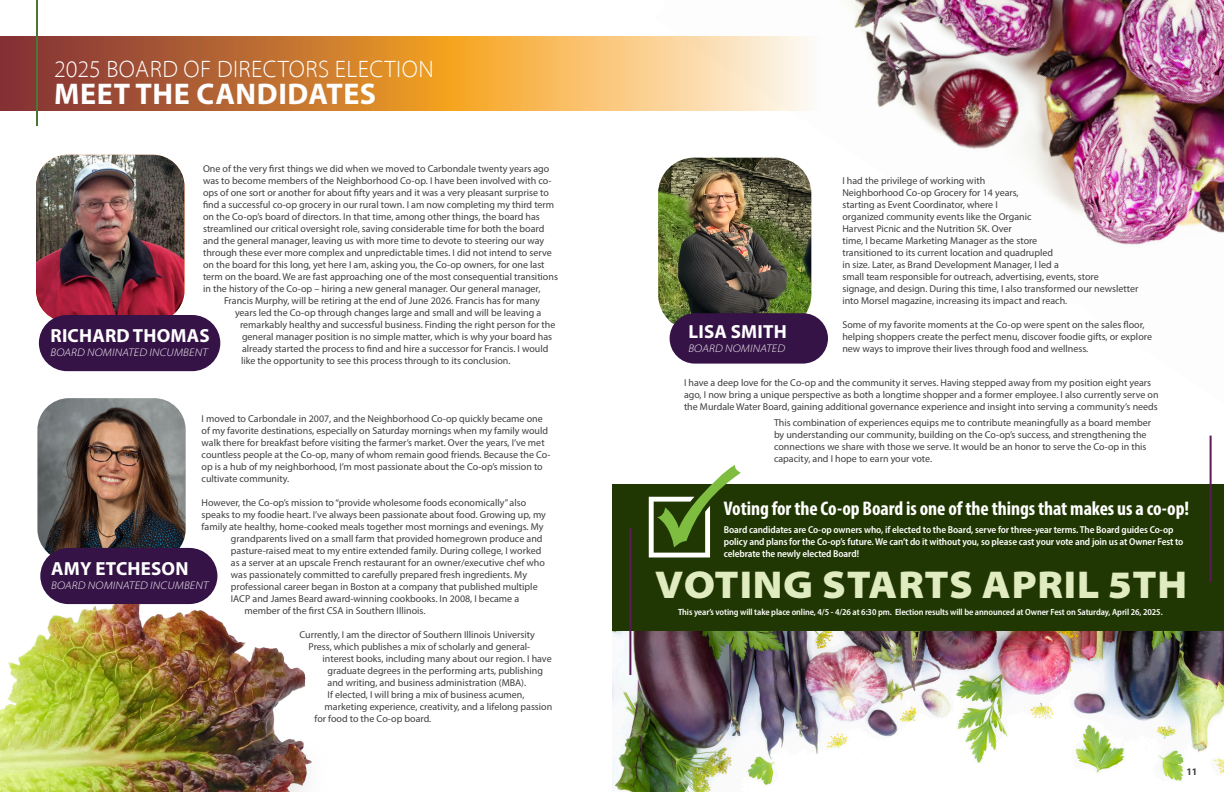
<style>
.page{position:relative;width:1224px;height:792px;background:#fff}
.page>*{position:absolute;margin:0;border:0;box-sizing:border-box;transform-origin:0 0}
.t1{font:900 semi-expanded 39px "Myriad Pro";letter-spacing:.02em;color:#e0ebc0}
.t2{font:700 30px "Myriad Pro";letter-spacing:.02em;color:#fff}
.t3{font:300 24px "Myriad Pro";letter-spacing:.02em;color:#fff}
.t4{font:700 condensed 19.8px "Myriad Pro";letter-spacing:-.005em;color:#fff}
.t5{font:700 19px "Myriad Pro";letter-spacing:.01em;color:#fff}
.t6{font:italic 300 semi-expanded 11px "Myriad Pro";letter-spacing:.02em;color:#fff}
.t7{font:10px/12px "Myriad Pro";color:#3e3e3f}
.t8{font:600 semi-condensed 10px/12px "Myriad Pro";letter-spacing:-.01em;color:#fff}
.t9{font:700 10px "Myriad Pro";color:#3e3e3f}
.t10{font:600 semi-condensed 9px "Myriad Pro";letter-spacing:-.01em;color:#fff}
</style>
<div class="page">
<img style="left:612px;top:631px;width:612px;height:161px">
<img style="left:37px;top:398px;width:149px;height:163px">
<img style="left:36px;top:155px;width:148px;height:167px">
<img style="left:654px;top:0;width:570px;height:363px">
<img style="left:0;top:583px;width:312px;height:209px">
<svg style="left:0;top:36px;width:916px;height:74px;background:#d49b65"></svg>
<div style="left:39px;top:315px;width:181px;height:56px;background:#361346;border-radius:28px"></div>
<div style="left:40px;top:548px;width:177px;height:56px;background:#361346;border-radius:28px"></div>
<hr style="left:36px;top:0;width:2px;height:126px;background:#4a7636">
<div style="left:612px;top:484px;width:612px;height:147px;background:#213703"></div>
<svg style="left:649px;top:465px;width:92px;height:92px"></svg>
<hr style="left:629px;top:528px;width:2px;height:147px;background:#5c1a57">
<hr style="left:1210px;top:436px;width:2px;height:146px;background:#5c1a57">
<img style="left:658px;top:158px;width:153px;height:172px">
<div style="left:670px;top:313px;width:158px;height:51px;background:#361346;border-radius:25px"></div>
<p class="t3" style="left:54px;top:54px;width:381px">2025 BOARD OF DIRECTORS ELECTION</p>
<p class="t2" style="left:54px;top:74px;width:323px">MEET THE CANDIDATES</p>
<p class="t7" style="left:203px;top:163px;width:348px">One of the very first things we did when we moved to Carbondale twenty years ago</p>
<p class="t7" style="left:203px;top:175px;width:350px">was to become members of the Neighborhood Co-op. I have been involved with co-</p>
<p class="t7" style="left:203px;top:187px;width:347px">ops of one sort or another for about fifty years and it was a very pleasant surprise to</p>
<p class="t7" style="left:203px;top:199px;width:353px">find a successful co-op grocery in our rural town. I am now completing my third term</p>
<p class="t7" style="left:203px;top:211px;width:338px">on the Co-op’s board of directors. In that time, among other things, the board has</p>
<p class="t7" style="left:203px;top:223px;width:343px">streamlined our critical oversight role, saving considerable time for both the board</p>
<p class="t7" style="left:203px;top:235px;width:343px">and the general manager, leaving us with more time to devote to steering our way</p>
<p class="t7" style="left:203px;top:247px;width:350px">through these ever more complex and unpredictable times. I did not intend to serve</p>
<p class="t7" style="left:203px;top:259px;width:343px">on the board for this long, yet here I am, asking you, the Co-op owners, for one last</p>
<p class="t7" style="left:203px;top:271px;width:356px">term on the board. We are fast approaching one of the most consequential transitions</p>
<p class="t7" style="left:203px;top:283px;width:339px">in the history of the Co-op – hiring a new general manager. Our general manager,</p>
<p class="t7" style="left:224px;top:295px;width:317px">Francis Murphy, will be retiring at the end of June 2026. Francis has for many</p>
<p class="t7" style="left:235px;top:307px;width:308px">years led the Co-op through changes large and small and will be leaving a</p>
<p class="t7" style="left:240px;top:319px;width:317px">remarkably healthy and successful business. Finding the right person for the</p>
<p class="t7" style="left:242px;top:331px;width:312px">general manager position is no simple matter, which is why your board has</p>
<p class="t7" style="left:242px;top:343px;width:308px">already started the process to find and hire a successor for Francis. I would</p>
<p class="t7" style="left:241px;top:355px;width:271px">like the opportunity to see this process through to its conclusion.</p>
<p class="t5" style="left:51px;top:323px;width:161px">RICHARD THOMAS</p>
<p class="t6" style="left:51px;top:345px;width:159px">BOARD NOMINATED INCUMBENT</p>
<p class="t7" style="left:202px;top:412px;width:350px">I moved to Carbondale in 2007, and the Neighborhood Co-op quickly became one of my favorite destinations, especially on Saturday mornings when my family would walk there for breakfast before visiting the farmer’s market. Over the years, I’ve met countless people at the Co-op, many of whom remain good friends. Because the Co&shy;op is a hub of my neighborhood, I’m most passionate about the Co-op’s mission to cultivate community.</p>
<p class="t7" style="left:202px;top:496px;width:326px">However, the Co-op’s mission to “provide wholesome foods economically” also</p>
<p class="t7" style="left:202px;top:508px;width:346px">speaks to my foodie heart. I’ve always been passionate about food. Growing up, my</p>
<p class="t7" style="left:202px;top:520px;width:343px">family ate healthy, home-cooked meals together most mornings and evenings. My</p>
<p class="t7" style="left:231px;top:532px;width:313px">grandparents lived on a small farm that provided homegrown produce and</p>
<p class="t7" style="left:231px;top:544px;width:312px">pasture-raised meat to my entire extended family. During college, I worked</p>
<p class="t7" style="left:231px;top:556px;width:315px">as a server at an upscale French restaurant for an owner/executive chef who</p>
<p class="t7" style="left:231px;top:568px;width:298px">was passionately committed to carefully prepared fresh ingredients. My</p>
<p class="t7" style="left:231px;top:580px;width:308px">professional career began in Boston at a company that published multiple</p>
<p class="t7" style="left:231px;top:592px;width:290px">IACP and James Beard award-winning cookbooks. In 2008, I became a</p>
<p class="t7" style="left:245px;top:604px;width:182px">member of the first CSA in Southern Illinois.</p>
<p class="t7" style="left:300px;top:628px;width:237px">Currently, I am the director of Southern Illinois University</p>
<p class="t7" style="left:309px;top:640px;width:223px">Press, which publishes a mix of scholarly and general-</p>
<p class="t7" style="left:323px;top:652px;width:231px">interest books, including many about our region. I have</p>
<p class="t7" style="left:328px;top:664px;width:217px">graduate degrees in the performing arts, publishing</p>
<p class="t7" style="left:328px;top:676px;width:200px">and writing, and business administration (MBA).</p>
<p class="t7" style="left:328px;top:688px;width:198px">If elected, I will bring a mix of business acumen,</p>
<p class="t7" style="left:325px;top:700px;width:229px">marketing experience, creativity, and a lifelong passion</p>
<p class="t7" style="left:315px;top:712px;width:118px">for food to the Co-op board.</p>
<p class="t5" style="left:51px;top:556px;width:139px">AMY ETCHESON</p>
<p class="t6" style="left:51px;top:579px;width:159px">BOARD NOMINATED INCUMBENT</p>
<h3 class="t5" style="left:689px;top:319px;width:100px">LISA SMITH</h3>
<p class="t6" style="left:688px;top:342px;width:98px">BOARD NOMINATED</p>
<p class="t7" style="left:842px;top:174px;width:297px">I had the privilege of working with<br>Neighborhood Co-op Grocery for 14 years,<br>starting as Event Coordinator, where I<br>organized community events like the Organic<br>Harvest Picnic and the Nutrition 5K. Over<br>time, I became Marketing Manager as the store<br>transitioned to its current location and quadrupled<br>in size. Later, as Brand Development Manager, I led a<br>small team responsible for outreach, advertising, events, store<br>signage, and design. During this time, I also transformed our newsletter into Morsel magazine, increasing its impact and reach.</p>
<p class="t7" style="left:842px;top:318px;width:311px">Some of my favorite moments at the Co-op were spent on the sales floor, helping shoppers create the perfect menu, discover foodie gifts, or explore new ways to improve their lives through food and wellness.</p>
<p class="t7" style="left:684px;top:376px;width:476px">I have a deep love for the Co-op and the community it serves. Having stepped away from my position eight years ago, I now bring a unique perspective as both a longtime shopper and a former employee. I also currently serve on the Murdale Water Board, gaining additional governance experience and insight into serving a community’s needs</p>
<p class="t7" style="left:774px;top:416px;width:379px">This combination of experiences equips me to contribute meaningfully as a board member by understanding our community, building on the Co-op’s success, and strengthening the connections we share with those we serve. It would be an honor to serve the Co-op in this capacity, and I hope to earn your vote.</p>
<p class="t4" style="left:724px;top:496px;width:467px">Voting for the Co-op Board is one of the things that makes us a co-op!</p>
<p class="t8" style="left:724px;top:524px;width:461px">Board candidates are Co-op owners who, if elected to the Board, serve for three-year terms. The Board guides Co-op policy and plans for the Co-op’s future. We can’t do it without you, so please cast your vote and join us at Owner Fest to celebrate the newly elected Board!</p>
<p class="t1" style="left:655px;top:558px;width:534px">VOTING STARTS APRIL 5TH</p>
<p class="t10" style="left:678px;top:606px;width:486px">This year’s voting will take place online, 4/5 - 4/26 at 6:30 pm. Election results will be announced at Owner Fest on Saturday, April 26, 2025.</p>
<p class="t9" style="left:1186px;top:765px;width:13px">11</p>
</div>
